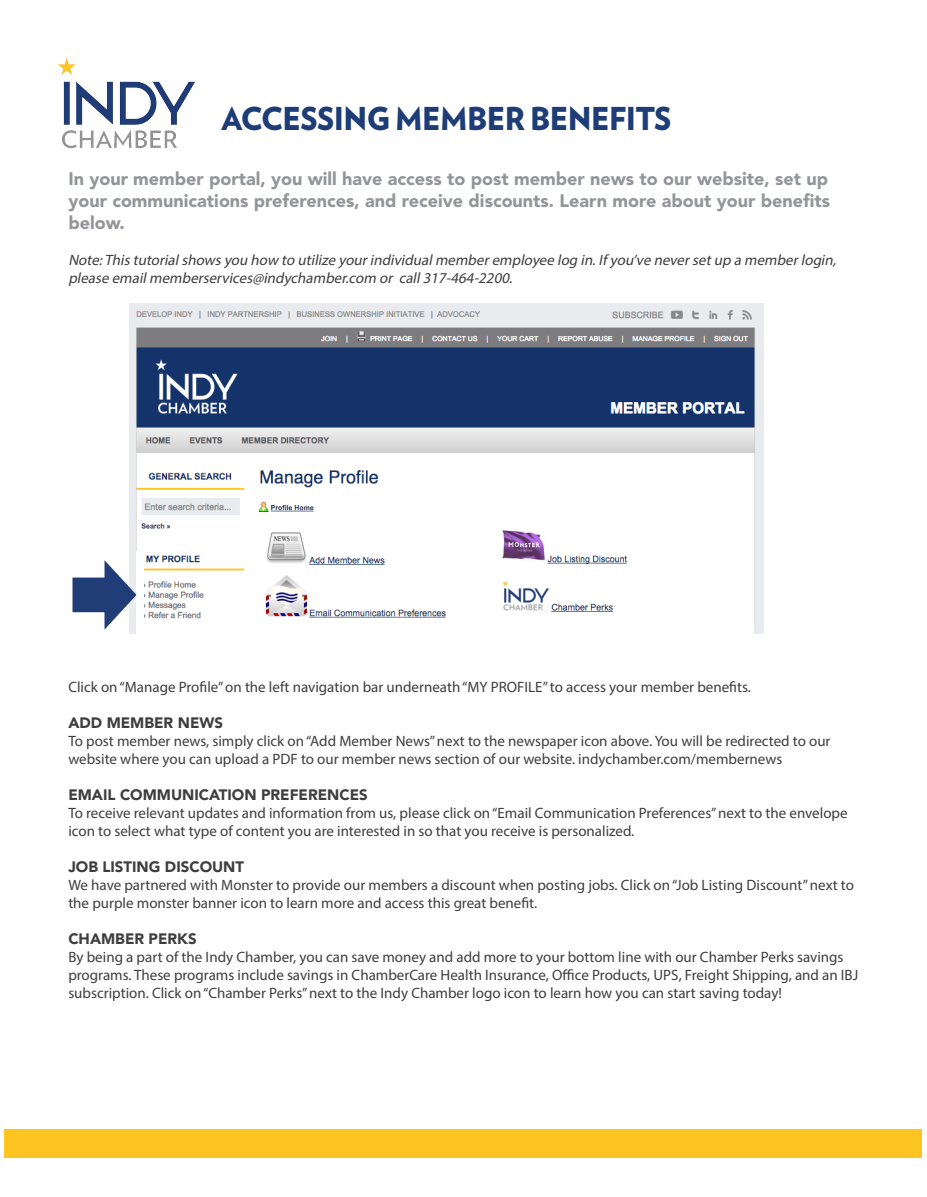
<style>
.page{position:relative;width:927px;height:1197px;background:#fff}
.page>*{position:absolute;margin:0;border:0;box-sizing:border-box;transform-origin:0 0}
.t1{font:900 31.5px "Verlag";letter-spacing:-.02em;color:#1e3d77;scale:.96 1}
.t2{font:900 18px/21.6px "Avenir LT Std";color:#939598;text-align:justify}
.t3{font:15px/18px "Myriad Pro";color:#3e3e3f}
.t4{font:italic 15px/18px "Myriad Pro";color:#3e3e3f}
.s1{font-family:"Avenir LT Std";font-weight:900}
</style>
<div class="page">
<img style="left:58px;top:58px;width:137px;height:90px">
<div style="left:4px;top:1129px;width:918px;height:29px;background:#fec422"></div>
<img style="left:130px;top:303px;width:634px;height:330px">
<img style="left:137px;top:551px;width:7px;height:82px">
<svg style="left:73px;top:560px;width:64px;height:70px"></svg>
<p class="t1" style="left:221px;top:92px;width:470px">ACCESSING MEMBER BENEFITS</p>
<p class="t2" style="left:68px;top:168px;width:763px">In your member portal, you will have access to post member news to our website, set up your communications preferences, and receive discounts. Learn more about your benefits below.</p>
<p class="t4" style="left:68px;top:250px;width:773px">Note:Thistutorialshowsyou how to utilize yourindividualmemberemployee log in.If you’ve neversetup a memberlogin, please emailmemberservices@indychamber.com or call317-464-2200.</p>
<p class="t3" style="left:68px;top:678px;width:684px">Click on “Manage Profile” on the left navigation bar underneath “MY PROFILE” to access your member benefits.</p>
<p class="t3" style="left:68px;top:714px;width:764px"><span class="s1">ADD MEMBER NEWS<br></span>To post member news, simply click on “Add Member News” next to the newspaper icon above. You will be redirected to our website where you can upload a PDF to our member news section of our website. indychamber.com/membernews</p>
<p class="t3" style="left:68px;top:786px;width:781px"><span class="s1">EMAIL COMMUNICATION PREFERENCES<br></span>To receive relevant updates and information from us, please click on “Email Communication Preferences” next to the envelope icon to select what type of content you are interested in so that you receive is personalized.</p>
<p class="t3" style="left:68px;top:858px;width:787px"><span class="s1">JOB LISTING DISCOUNT<br></span>We have partnered with Monster to provide our members a discount when posting jobs. Click on “Job Listing Discount” next to the purple monster banner icon to learn more and access this great benefit.</p>
<p class="t3" style="left:68px;top:930px;width:791px"><span class="s1">CHAMBER PERKS<br></span>By being a part of the Indy Chamber, you can save money and add more to your bottom line with our Chamber Perks savings programs. These programs include savings in ChamberCare Health Insurance, Office Products, UPS, Freight Shipping, and an IBJ subscription. Click on “Chamber Perks” next to the Indy Chamber logo icon to learn how you can start saving today!</p>
</div>
